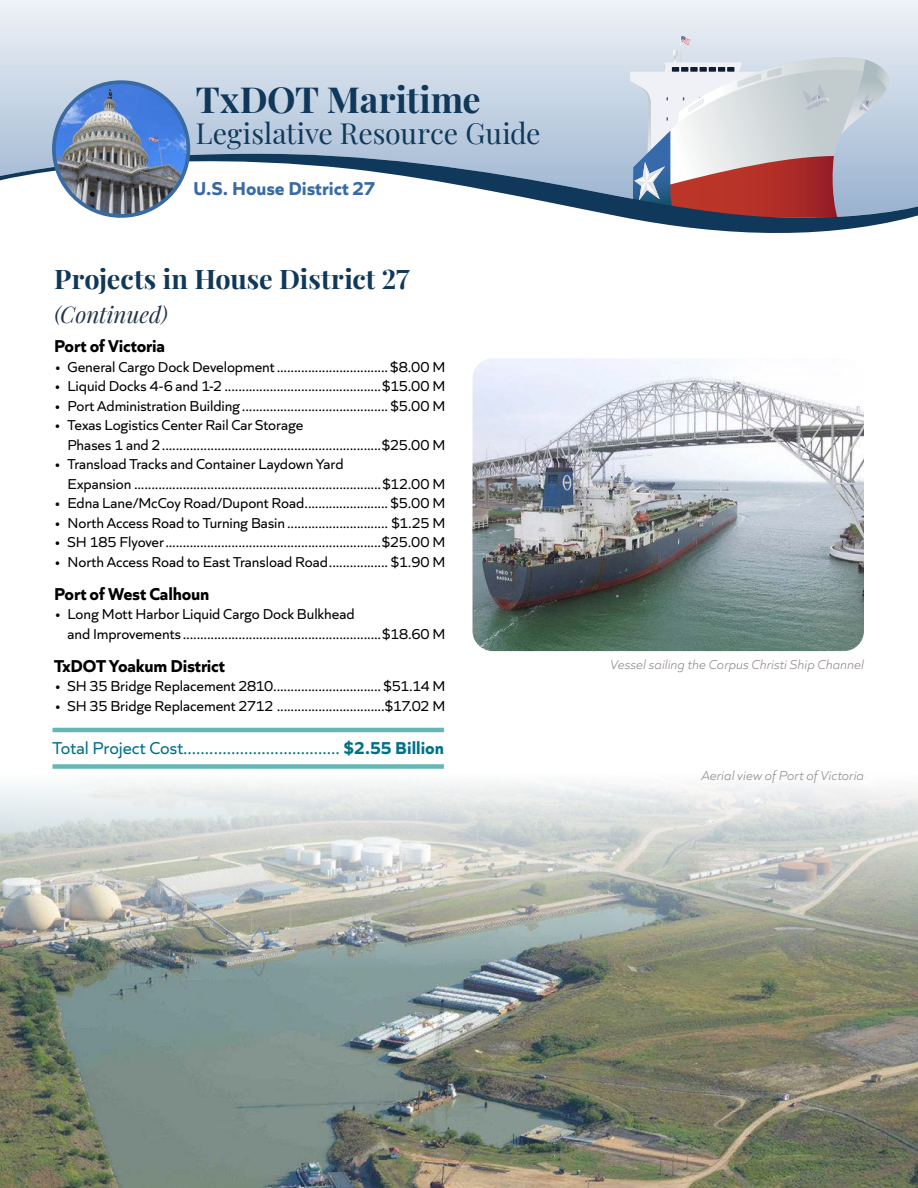
<style>
.page{position:relative;width:918px;height:1188px;background:#fff}
.page>*{position:absolute;margin:0;border:0;box-sizing:border-box;transform-origin:0 0}
.t1{font:700 36px "Playfair Display";letter-spacing:.005em;color:#10385a}
.t2{font:28.5px "Playfair Display";letter-spacing:-.005em;color:#10385a}
.t3{font:700 27px "Playfair Display";color:#10385a}
.t4{font:italic 22.5px "Playfair Display";color:#23354a}
.t5{font:700 19.5px "Quiet Sans";letter-spacing:.005em;color:#396aa2}
.t6{font:18px "Quiet Sans";color:#007188}
.t7{font:700 18px "Quiet Sans";letter-spacing:-.01em;color:#000}
.t8{font:15px/19.5px "Quiet Sans";letter-spacing:-.005em;color:#000}
.t9{font:italic 300 13.5px "Quiet Sans";letter-spacing:.005em;color:#918a89}
.s1{font-weight:700}
</style>
<div class="page">
<svg style="left:0;top:0;width:918px;height:130px;background:#d7e1ec"></svg>
<svg style="left:630px;top:36px;width:259px;height:94px"></svg>
<svg style="left:0;top:130px;width:918px;height:103px"></svg>
<img style="left:54px;top:82px;width:134px;height:134px;border-radius:67px">
<div style="left:52px;top:80px;width:138px;height:138px;border:4px solid #396aa2;border-radius:67px"></div>
<img style="left:0;top:782px;width:918px;height:406px">
<hr style="left:52px;top:728px;width:392px;height:4px;background:#63b8b7">
<div style="left:52px;top:764px;width:392px;height:5px;background:#63b8b7"></div>
<img style="left:472px;top:358px;width:392px;height:293px">
<p class="t1" style="left:196px;top:71px;width:287px">TxDOT Maritime</p>
<p class="t2" style="left:196px;top:111px;width:346px">Legislative Resource Guide</p>
<p class="t5" style="left:194px;top:174px;width:184px">U.S. House District 27</p>
<h1 class="t3" style="left:54px;top:257px;width:357px">Projects in House District 27</h1>
<h2 class="t4" style="left:54px;top:297px;width:115px">(Continued)</h2>
<h3 class="t7" style="left:54px;top:332px;width:113px">Port of Victoria</h3>
<p class="t8" style="left:54px;top:356px;width:393px">• General Cargo Dock Development ................................$8.00 M</p>
<p class="t8" style="left:54px;top:376px;width:393px">• Liquid Docks 4-6 and 1-2 .............................................$15.00 M</p>
<p class="t8" style="left:54px;top:395px;width:393px">• Port Administration Building ..........................................$5.00 M</p>
<p class="t8" style="left:67px;top:415px;width:380px;text-indent:-14px">• Texas Logistics Center Rail Car Storage<br>Phases 1 and 2...............................................................$25.00 M</p>
<p class="t8" style="left:67px;top:454px;width:380px;text-indent:-14px">• Transload Tracks and Container Laydown Yard<br>Expansion .......................................................................$12.00 M</p>
<p class="t8" style="left:54px;top:493px;width:393px">• Edna Lane/McCoy Road/Dupont Road........................$5.00 M</p>
<p class="t8" style="left:54px;top:512px;width:393px">• North Access Road to Turning Basin ............................. $1.25 M</p>
<p class="t8" style="left:54px;top:532px;width:393px">• SH 185 Flyover ..............................................................$25.00 M</p>
<p class="t8" style="left:54px;top:551px;width:393px">• North Access Road to East Transload Road................. $1.90 M</p>
<p class="t7" style="left:54px;top:580px;width:157px">Port of West Calhoun</p>
<p class="t8" style="left:68px;top:604px;width:380px;text-indent:-14px">• Long Mott Harbor Liquid Cargo Dock Bulkhead<br>and Improvements .........................................................$18.60 M</p>
<p class="t7" style="left:54px;top:652px;width:172px">TxDOT Yoakum District</p>
<p class="t8" style="left:54px;top:676px;width:393px">• SH 35 Bridge Replacement 2810...............................$51.14 M</p>
<p class="t8" style="left:54px;top:695px;width:393px">• SH 35 Bridge Replacement 2712 ...............................$17.02 M</p>
<p class="t6" style="left:52px;top:735px;width:393px">Total Project Cost.................................... <span class="s1">$2.55 Billion</span></p>
<p class="t9" style="left:610px;top:655px;width:255px">Vessel sailing the Corpus Christi Ship Channel</p>
<p class="t9" style="left:701px;top:766px;width:164px">Aerial view of Port of Victoria</p>
</div>
